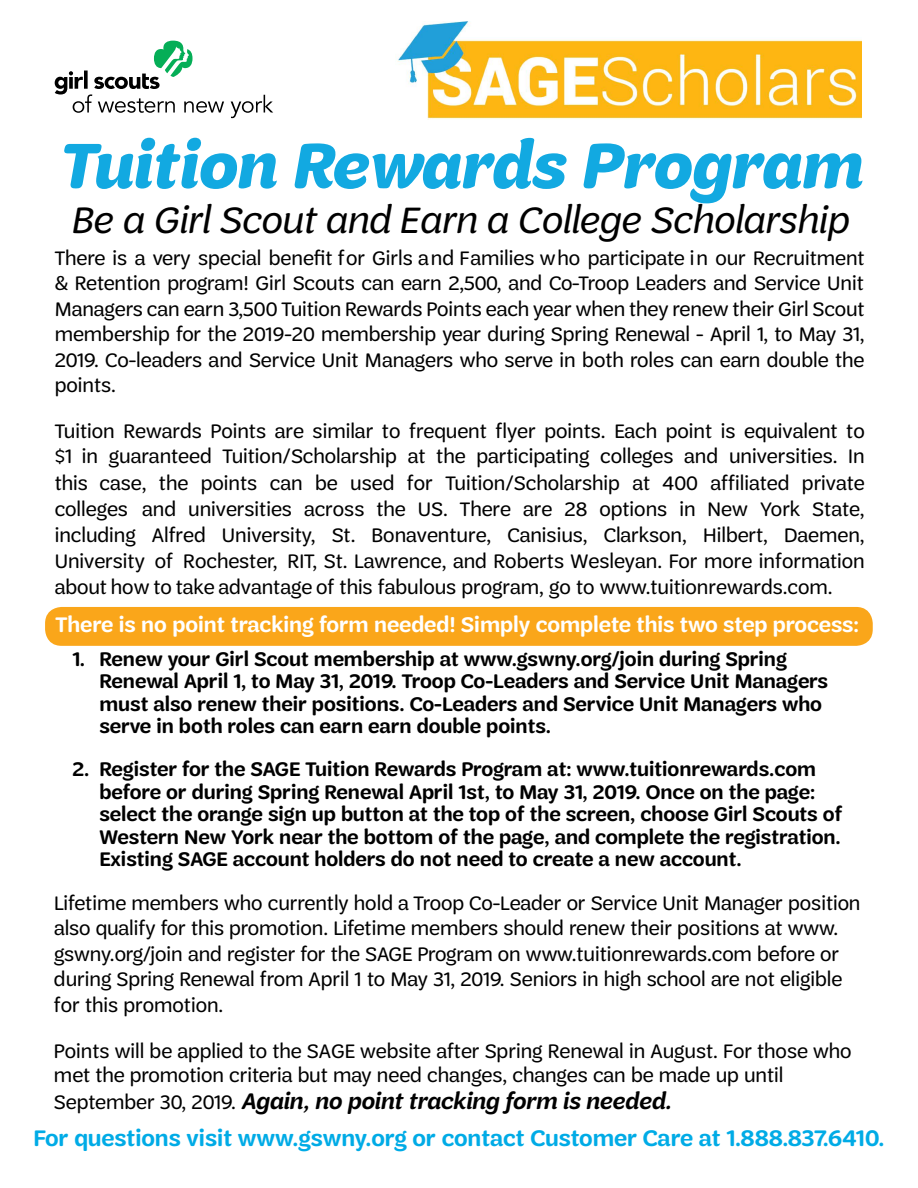
<style>
.page{position:relative;width:918px;height:1188px;background:#fff}
.page>*{position:absolute;margin:0;border:0;box-sizing:border-box;transform-origin:0 0}
.t1{font:italic 700 67.5px "Trefoil Sans";color:#12a9e1}
.t2{font:italic 39.45px "Trefoil Sans";color:#000}
.t3{font:600 24px "Trefoil Sans";color:#00abe6}
.t4{font:italic 600 24px "Trefoil Sans";letter-spacing:-.005em;color:#000}
.t5{font:600 22.5px "Trefoil Sans";color:#fff}
.t6{font:21px/25.5px "Trefoil Sans";color:#000}
.t7{font:600 21px/22.5px "Trefoil Sans";color:#000}
.s1{color:#fff}
.s2{font-weight:400;font-style:normal;font-size:21px}
</style>
<div class="page">
<div style="left:45px;top:607px;width:828px;height:39px;background:#faa61a;border-radius:16px"></div>
<svg style="left:231px;top:95px;width:42px;height:23px"></svg>
<svg style="left:55px;top:41px;width:169px;height:72px"></svg>
<img style="left:397px;top:22px;width:465px;height:98px">
<h1 class="t1" style="left:57px;top:128px;width:805px">Tuition Rewards Program</h1>
<h2 class="t2" style="left:70px;top:199px;width:779px">Be a Girl Scout and Earn a College Scholarship</h2>
<p class="t6" style="left:55px;top:245px;width:812px;text-align:justify">There is a very special benefit for Girls and Families who participate in our Recruitment &amp; Retention program! Girl Scouts can earn 2,500, and Co-Troop Leaders and Service Unit Managers can earn 3,500 Tuition Rewards Points each year when they renew their Girl Scout membership for the 2019-20 membership year during Spring Renewal - April 1, to May 31, 2019. Co-leaders and Service Unit Managers who serve in both roles can earn double the points.</p>
<p class="t6" style="left:55px;top:418px;width:812px;line-height:26px;text-align:justify">Tuition Rewards Points are similar to frequent flyer points. Each point is equivalent to $1 in guaranteed Tuition/Scholarship at the participating colleges and universities. In this case, the points can be used for Tuition/Scholarship at 400 affiliated private colleges and universities across the US. There are 28 options in New York State, including Alfred University, St. Bonaventure, Canisius, Clarkson, Hilbert, Daemen, University of Rochester, RIT, St. Lawrence, and Roberts Wesleyan. For more information about how to take advantage of this fabulous program, go to www.tuitionrewards.com.</p>
<p class="t5" style="left:56px;top:612px;width:805px">There is no point tracking form needed! Simply complete this two step process:</p>
<p class="t7" style="left:99px;top:648px;width:730px;text-indent:-27px">1. Renew your Girl Scout membership at www.gswny.org/join during Spring Renewal April 1, to May 31, 2019. Troop Co-Leaders and Service Unit Managers must also renew their positions. Co-Leaders and Service Unit Managers who serve in both roles can earn earn double points. <span class="s1">ice</span></p>
<p class="t7" style="left:99px;top:758px;width:745px;text-indent:-27px">2. Register for the SAGE Tuition Rewards Program at: www.tuitionrewards.com before or during Spring Renewal April 1st, to May 31, 2019. Once on the page: select the orange sign up button at the top of the screen, choose Girl Scouts of Western New York near the bottom of the page, and complete the registration.<br>Existing SAGE account holders do not need to create a new account.</p>
<p class="t6" style="left:54px;top:890px;width:808px">Lifetime members who currently hold a Troop Co-Leader or Service Unit Manager position also qualify for this promotion. Lifetime members should renew their positions at www. gswny.org/join and register for the SAGE Program on www.tuitionrewards.com before or during Spring Renewal from April 1 to May 31, 2019. Seniors in high school are not eligible for this promotion.</p>
<p class="t6" style="left:54px;top:1038px;width:799px;line-height:24.6px">Points will be applied to the SAGE website after Spring Renewal in August. For those who met the promotion criteria but may need changes, changes can be made up until</p>
<p class="t4" style="left:54px;top:1088px;width:619px"><span class="s2">September 30, 2019.</span> Again, no point tracking form is needed.</p>
<p class="t3" style="left:34px;top:1125px;width:852px">For questions visit www.gswny.org or contact Customer Care at 1.888.837.6410.</p>
</div>
